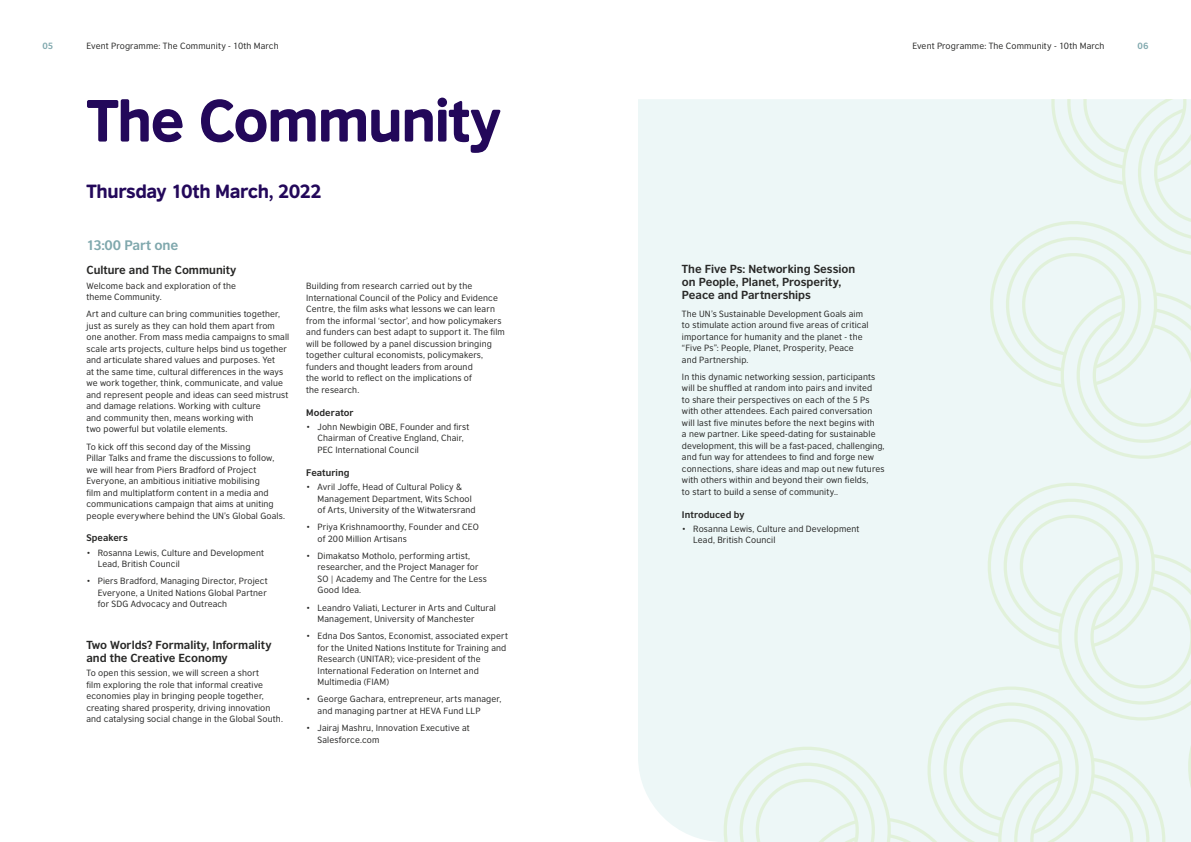
<style>
.page{position:relative;width:1191px;height:842px;background:#fff}
.page>*{position:absolute;margin:0;border:0;box-sizing:border-box;transform-origin:0 0}
.t1{font:56px "British Council Sans Headline";letter-spacing:-.03em;color:#23085a}
.t2{font:18px "British Council Sans Headline";letter-spacing:-.025em;color:#23085a}
.t3{font:700 13px "British Council Sans";letter-spacing:-.015em;color:#80a8ad}
.t4{font:700 11px/13px "British Council Sans";letter-spacing:-.005em;color:#282827}
.t5{font:700 9px "British Council Sans";letter-spacing:.005em;color:#282827}
.t6{font:8.5px/11.5px "British Council Sans";letter-spacing:.015em;color:#282827}
.t7{font:700 8.5px "British Council Sans";color:#80a8ad}
</style>
<div class="page">
<div style="left:638px;top:99px;width:553px;height:743px;background:#edf7f7"></div>
<svg style="left:981px;top:99px;width:210px;height:368px;background:#ebf6f3"></svg>
<svg style="left:715px;top:474px;width:476px;height:367px;background:#ebf6f4"></svg>
<p class="t7" style="left:43px;top:38px;width:12px">05</p>
<p class="t6" style="left:86px;top:39px;width:194px">Event Programme: The Community - 10th March</p>
<p class="t6" style="left:912px;top:39px;width:194px">Event Programme: The Community - 10th March</p>
<p class="t7" style="left:1137px;top:38px;width:13px">06</p>
<h1 class="t1" style="left:86px;top:77px;width:416px">The Community</h1>
<h2 class="t2" style="left:86px;top:177px;width:237px">Thursday 10th March, 2022</h2>
<h3 class="t3" style="left:86px;top:234px;width:93px">13:00 Part one</h3>
<p class="t4" style="left:86px;top:263px;width:151px">Culture and The Community</p>
<p class="t6" style="left:86px;top:279px;width:151px">Welcome back and exploration of the theme Community.</p>
<p class="t6" style="left:86px;top:308px;width:204px">Art and culture can bring communities together, just as surely as they can hold them apart from one another. From mass media campaigns to small scale arts projects, culture helps bind us together and articulate shared values and purposes. Yet<br>at the same time, cultural differences in the ways we work together, think, communicate, and value and represent people and ideas can seed mistrust and damage relations. Working with culture<br>and community then, means working with<br>two powerful but volatile elements.</p>
<p class="t6" style="left:86px;top:440px;width:200px">To kick off this second day of the Missing<br>Pillar Talks and frame the discussions to follow, we will hear from Piers Bradford of Project Everyone, an ambitious initiative mobilising<br>film and multiplatform content in a media and communications campaign that aims at uniting people everywhere behind the UN’s Global Goals.</p>
<p class="t5" style="left:86px;top:530px;width:43px">Speakers</p>
<p class="t6" style="left:98px;top:546px;width:168px;text-indent:-11px">• Rosanna Lewis, Culture and Development<br>Lead, British Council</p>
<p class="t6" style="left:98px;top:575px;width:171px;text-align:justify;text-indent:-11px">• Piers Bradford, Managing Director, Project Everyone, a United Nations Global Partner for SDG Advocacy and Outreach</p>
<p class="t4" style="left:86px;top:637px;width:186px">Two Worlds? Formality, Informality and the Creative Economy</p>
<p class="t6" style="left:86px;top:667px;width:198px">To open this session, we will screen a short<br>film exploring the role that informal creative economies play in bringing people together, creating shared prosperity, driving innovation and catalysing social change in the Global South.</p>
<p class="t6" style="left:306px;top:279px;width:200px">Building from research carried out by the International Council of the Policy and Evidence Centre, the film asks what lessons we can learn from the informal ‘sector’, and how policymakers and funders can best adapt to support it. The film will be followed by a panel discussion bringing together cultural economists, policymakers, funders and thought leaders from around<br>the world to reflect on the implications of<br>the research.</p>
<p class="t5" style="left:306px;top:404px;width:49px">Moderator</p>
<p class="t6" style="left:317px;top:420px;width:153px;text-indent:-11px">• John Newbigin OBE, Founder and first<br>Chairman of Creative England, Chair,<br>PEC International Council</p>
<p class="t5" style="left:306px;top:464px;width:45px">Featuring</p>
<p class="t6" style="left:317px;top:480px;width:159px;text-indent:-11px">• Avril Joffe, Head of Cultural Policy &amp;<br>Management Department, Wits School of Arts, University of the Witwatersrand</p>
<p class="t6" style="left:317px;top:521px;width:163px;text-indent:-11px">• Priya Krishnamoorthy, Founder and CEO of 200 Million Artisans</p>
<p class="t6" style="left:317px;top:549px;width:171px;text-indent:-11px">• Dimakatso Motholo, performing artist, researcher, and the Project Manager for<br>SO | Academy and The Centre for the Less<br>Good Idea.</p>
<p class="t6" style="left:317px;top:601px;width:180px;text-indent:-11px">• Leandro Valiati, Lecturer in Arts and Cultural<br>Management, University of Manchester</p>
<p class="t6" style="left:317px;top:630px;width:192px;text-indent:-11px">• Edna Dos Santos, Economist, associated expert for the United Nations Institute for Training and Research (UNITAR); vice-president of the International Federation on Internet and Multimedia (FIAM)</p>
<p class="t6" style="left:317px;top:693px;width:185px;text-indent:-11px">• George Gachara, entrepreneur, arts manager, and managing partner at HEVA Fund LLP</p>
<p class="t6" style="left:317px;top:721px;width:154px;text-indent:-11px">• Jairaj Mashru, Innovation Executive at<br>Salesforce.com</p>
<p class="t4" style="left:682px;top:262px;width:175px">The Five Ps: Networking Session on People, Planet, Prosperity,<br>Peace and Partnerships</p>
<p class="t6" style="left:682px;top:307px;width:188px">The UN’s Sustainable Development Goals aim to stimulate action around five areas of critical importance for humanity and the planet - the “Five Ps”: People, Planet, Prosperity, Peace and Partnership.</p>
<p class="t6" style="left:682px;top:370px;width:204px">In this dynamic networking session, participants will be shuffled at random into pairs and invited<br>to share their perspectives on each of the 5 Ps with other attendees. Each paired conversation will last five minutes before the next begins with<br>a new partner. Like speed-dating for sustainable development, this will be a fast-paced, challenging, and fun way for attendees to find and forge new connections, share ideas and map out new futures with others within and beyond their own fields,<br>to start to build a sense of community..</p>
<p class="t5" style="left:682px;top:506px;width:64px">Introduced by</p>
<p class="t6" style="left:693px;top:522px;width:168px;text-indent:-11px">• Rosanna Lewis, Culture and Development<br>Lead, British Council</p>
</div>
